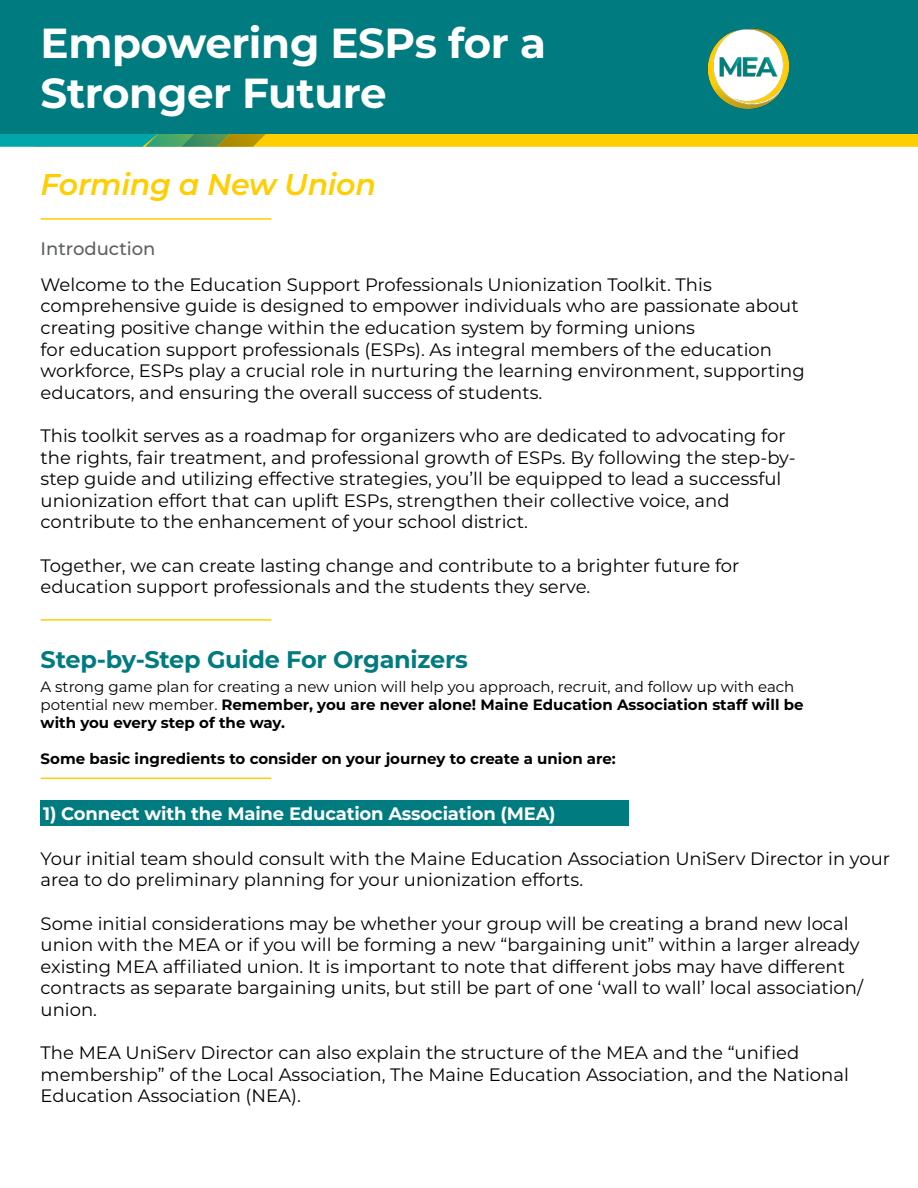
<style>
.page{position:relative;width:918px;height:1188px;background:#fff}
.page>*{position:absolute;margin:0;border:0;box-sizing:border-box;transform-origin:0 0}
.t1{font:700 42px/50.4px "Montserrat";letter-spacing:-.01em;color:#fff}
.t2{font:italic 600 30px "Montserrat";letter-spacing:-.01em;color:#ffce00}
.t3{font:700 24px "Montserrat";letter-spacing:-.01em;color:#007b7f}
.t4{font:18px/21.6px "Montserrat";color:#000}
.t5{font:700 18px "Montserrat";letter-spacing:-.01em;color:#fff}
.t6{font:500 18px "Montserrat";color:#5e6062}
.t7{font:15px/18px "Montserrat";color:#000}
.t8{font:700 15px "Montserrat";color:#000}
.s1{font-weight:700}
</style>
<div class="page">
<svg style="left:0;top:134px;width:918px;height:13px;background:#c4c226"></svg>
<div style="left:0;top:0;width:918px;height:134px;background:#007b7f"></div>
<hr style="left:41px;top:218px;width:230px;height:2px;background:#ffce00">
<img style="left:707px;top:28px;width:83px;height:81px">
<hr style="left:41px;top:619px;width:230px;height:2px;background:#ffce00">
<hr style="left:41px;top:778px;width:230px;height:1px;background:#ffce00">
<div style="left:41px;top:801px;width:588px;height:25px;background:#007b7f"></div>
<p class="t1" style="left:41px;top:15px;width:507px">Empowering ESPs for a<br>Stronger Future</p>
<p class="t2" style="left:41px;top:163px;width:337px">Forming a New Union</p>
<p class="t6" style="left:41px;top:236px;width:116px">Introduction</p>
<p class="t4" style="left:41px;top:273px;width:766px">Welcome to the Education Support Professionals Unionization Toolkit. This comprehensive guide is designed to empower individuals who are passionate about creating positive change within the education system by forming unions<br>for education support professionals (ESPs). As integral members of the education workforce, ESPs play a crucial role in nurturing the learning environment, supporting educators, and ensuring the overall success of students.</p>
<p class="t4" style="left:41px;top:424px;width:757px">This toolkit serves as a roadmap for organizers who are dedicated to advocating for the rights, fair treatment, and professional growth of ESPs. By following the step-by&shy;step guide and utilizing effective strategies, you’ll be equipped to lead a successful unionization effort that can uplift ESPs, strengthen their collective voice, and contribute to the enhancement of your school district.</p>
<p class="t4" style="left:41px;top:554px;width:700px">Together, we can create lasting change and contribute to a brighter future for education support professionals and the students they serve.</p>
<p class="t3" style="left:41px;top:642px;width:429px">Step-by-Step Guide For Organizers</p>
<p class="t7" style="left:41px;top:677px;width:764px">A strong game plan for creating a new union will help you approach, recruit, and follow up with each potential new member. <span class="s1">Remember, you are never alone! Maine Education Association staff will be with you every step of the way.</span></p>
<p class="t8" style="left:41px;top:748px;width:577px">Some basic ingredients to consider on your journey to create a union are:</p>
<p class="t5" style="left:43px;top:801px;width:514px">1) Connect with the Maine Education Association (MEA)</p>
<p class="t4" style="left:41px;top:847px;width:851px">Your initial team should consult with the Maine Education Association UniServ Director in your area to do preliminary planning for your unionization efforts.</p>
<p class="t4" style="left:41px;top:912px;width:824px">Some initial considerations may be whether your group will be creating a brand new local union with the MEA or if you will be forming a new “bargaining unit” within a larger already existing MEA affiliated union. It is important to note that different jobs may have different contracts as separate bargaining units, but still be part of one ‘wall to wall’ local association/ union.</p>
<p class="t4" style="left:41px;top:1041px;width:810px">The MEA UniServ Director can also explain the structure of the MEA and the “unified membership” of the Local Association, The Maine Education Association, and the National<br>Education Association (NEA).</p>
</div>
